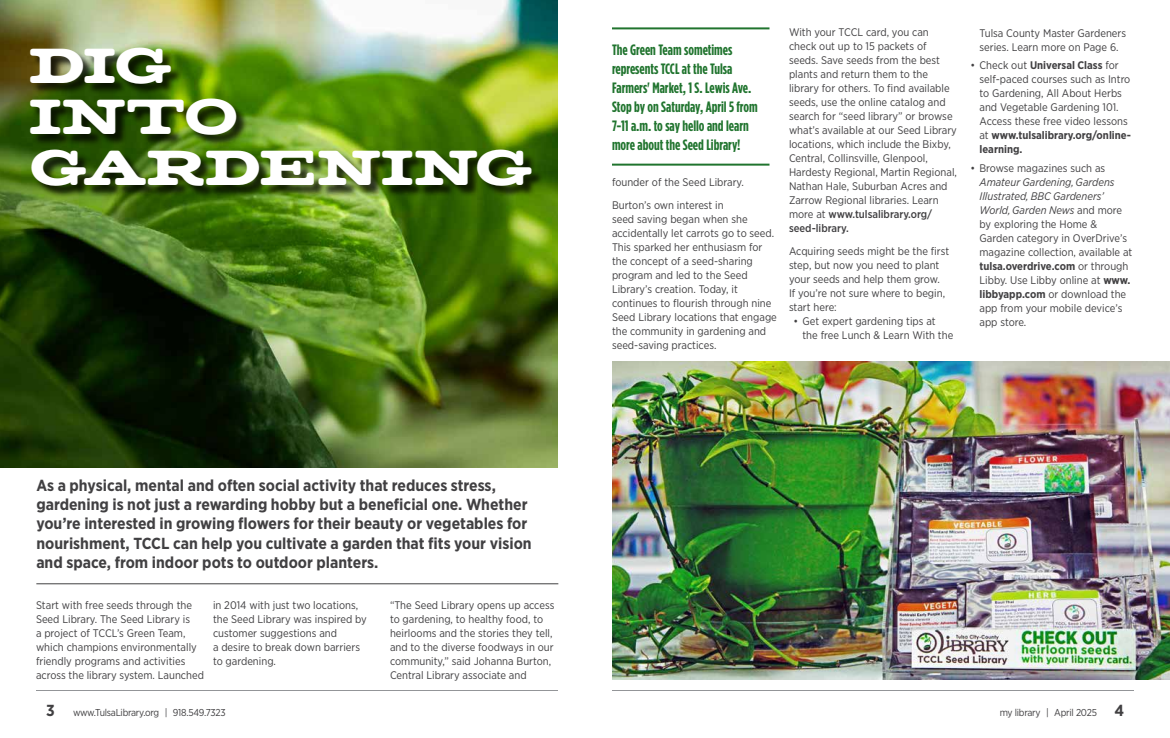
<style>
.page{position:relative;width:1170px;height:738px;background:#fff}
.page>*{position:absolute;margin:0;border:0;box-sizing:border-box;transform-origin:0 0}
.t1{font:49px/51px "Matchbook";color:#fff}
.t2{font:700 16px/19.2px "Gotham Narrow";color:#414042}
.t3{font:700 15px/19px "Gotham Condensed";color:#20742e}
.t4{font:11px/14px "Gotham Narrow";color:#414042}
.t5{font:10px "Gotham Narrow";letter-spacing:-.025em;color:#414042}
.s1{font-weight:500}
.s2{font-weight:700}
.s3{font-style:italic}
.s4{font-weight:700;font-size:16px}
</style>
<div class="page">
<hr style="left:36px;top:690px;width:522px;height:1px;background:#939598">
<hr style="left:612px;top:690px;width:522px;height:1px;background:#939598">
<img style="left:0;top:0;width:558px;height:468px">
<div style="left:32px;top:49px;width:512px;height:149px;background:#000;opacity:.75"></div>
<hr style="left:36px;top:583px;width:522px;height:1px;background:#414042">
<img style="left:612px;top:362px;width:558px;height:318px">
<hr style="left:612px;top:164px;width:158px;height:2px;background:#20742e">
<hr style="left:612px;top:27px;width:158px;height:2px;background:#20742e">
<h1 class="t1" style="left:29px;top:39px;width:505px">DIG<br>INTO<br>GARDENING</h1>
<h3 class="t3" style="left:612px;top:40px;width:147px">The Green Team sometimes represents TCCL at the Tulsa<br>Farmers' Market, 1 S. Lewis Ave.<br>Stop by on Saturday, April 5 from<br>7-11 a.m. to say hello and learn more about the Seed Library!</h3>
<p class="t4" style="left:612px;top:171px;width:133px;line-height:23px">founder of the Seed Library.<br>Burton’s own interest in</p>
<p class="t4" style="left:612px;top:212px;width:166px">seed saving began when she accidentally let carrots go to seed.<br>This sparked her enthusiasm for the concept of a seed-sharing program and led to the Seed<br>Library’s creation. Today, it continues to flourish through nine<br>Seed Library locations that engage the community in gardening and seed-saving practices.</p>
<p class="t4" style="left:789px;top:25px;width:170px">With your TCCL card, you can check out up to 15 packets of seeds. Save seeds from the best plants and return them to the library for others. To find available seeds, use the online catalog and search for “seed library” or browse what’s available at our Seed Library locations, which include the Bixby,<br>Central, Collinsville, Glenpool,<br>Hardesty Regional, Martin Regional,<br>Nathan Hale, Suburban Acres and<br>Zarrow Regional libraries. Learn more at <span class="s1">www.tulsalibrary.org/ seed-library.</span></p>
<p class="t4" style="left:789px;top:244px;width:162px">Acquiring seeds might be the first step, but now you need to plant your seeds and help them grow.<br>If you’re not sure where to begin, start here:</p>
<p class="t4" style="left:803px;top:314px;width:152px;text-indent:-9px">• Get expert gardening tips at the free Lunch &amp; Learn With the</p>
<p class="t4" style="left:980px;top:26px;width:148px">Tulsa County Master Gardeners series. Learn more on Page 6.</p>
<p class="t4" style="left:980px;top:58px;width:153px;text-indent:-9px">• Check out <span class="s2">Universal Class</span> for self-paced courses such as Intro to Gardening, All About Herbs and Vegetable Gardening 101.<br>Access these free video lessons at <span class="s2">www.tulsalibrary.org/online&shy;learning.</span></p>
<p class="t4" style="left:971px;top:161px;width:136px">• Browse magazines such as</p>
<p class="t4" style="left:980px;top:175px;width:154px"><span class="s3">Amateur Gardening, Gardens<br>Illustrated, BBC Gardeners’<br>World, Garden News</span> and more by exploring the Home &amp;<br>Garden category in OverDrive’s magazine collection, available at <span class="s2">tulsa.overdrive.com</span> or through<br>Libby. Use Libby online at <span class="s2">www. libbyapp.com</span> or download the app from your mobile device’s app store.</p>
<p class="t2" style="left:36px;top:476px;width:497px">As a physical, mental and often social activity that reduces stress, gardening is not just a rewarding hobby but a beneficial one. Whether you’re interested in growing flowers for their beauty or vegetables for nourishment, TCCL can help you cultivate a garden that fits your vision and space, from indoor pots to outdoor planters.</p>
<p class="t4" style="left:36px;top:597px;width:169px">Start with free seeds through the Seed Library. The Seed Library is<br>a project of TCCL’s Green Team, which champions environmentally friendly programs and activities across the library system. Launched</p>
<p class="t4" style="left:213px;top:597px;width:155px">in 2014 with just two locations, the Seed Library was inspired by customer suggestions and<br>a desire to break down barriers to gardening.</p>
<p class="t4" style="left:390px;top:597px;width:166px">“The Seed Library opens up access to gardening, to healthy food, to heirlooms and the stories they tell, and to the diverse foodways in our community,” said Johanna Burton, Central Library associate and</p>
<p class="t5" style="left:46px;top:707px;width:181px"><span class="s4">3</span> www.TulsaLibrary.org | 918.549.7323</p>
<p class="t5" style="left:1000px;top:707px;width:126px">my library | April 2025 <span class="s4">4</span></p>
</div>
